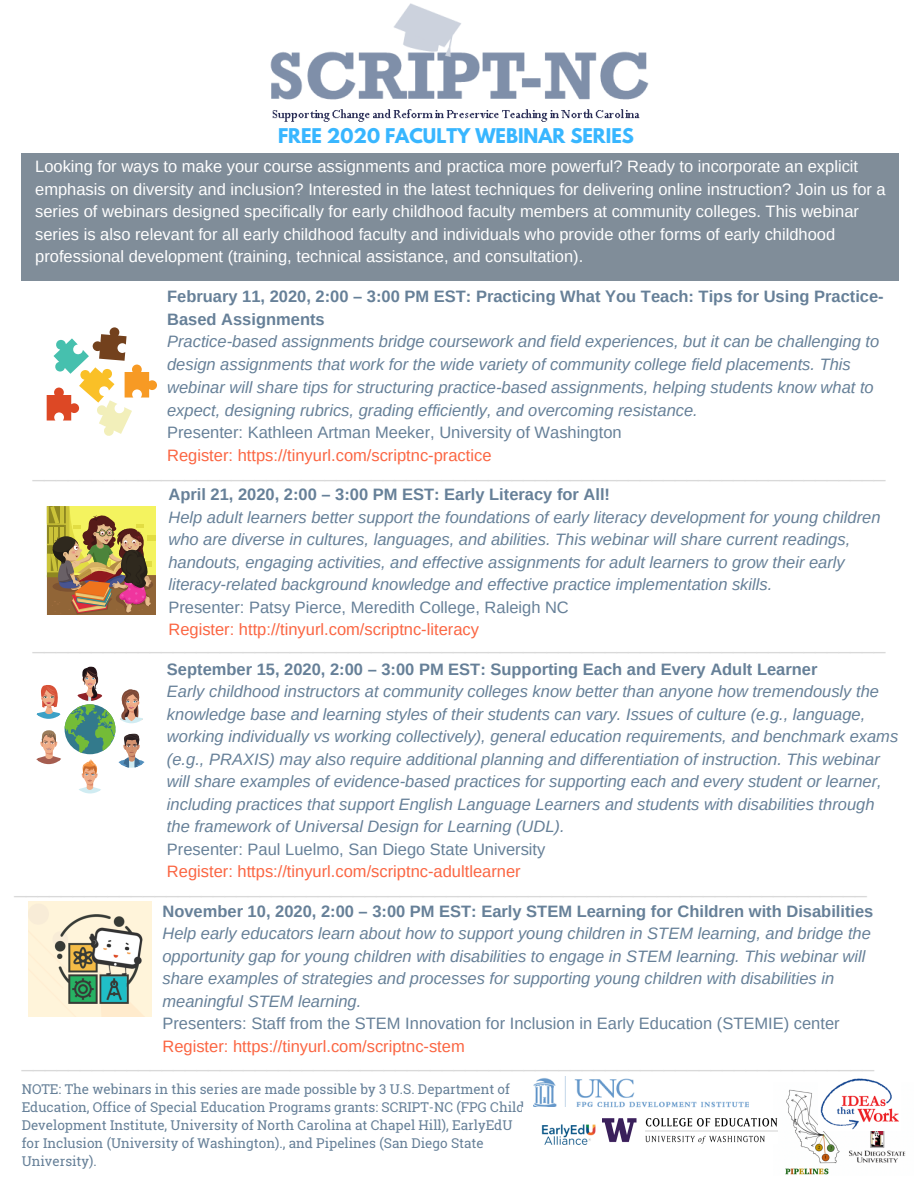
<style>
.page{position:relative;width:918px;height:1188px;background:#fff}
.page>*{position:absolute;margin:0;border:0;box-sizing:border-box;transform-origin:0 0}
.t1{font:21px "Arimo";color:#d9d9d9}
.t2{font:700 18px "League Spartan";color:#38b6ff}
.t3{font:italic 16.5px/22.5px "Arimo";color:#668098}
.t4{font:16.5px/22.5px "Arimo";color:#fff}
.t5{font:700 16.5px/22.6px "Arimo";color:#668098}
.t6{font:16.5px "Arimo";color:#668098}
.t7{font:16.5px "Arimo";color:#fb6542}
.t8{font:13.5px/18px "Roboto Slab";color:#668098}
</style>
<div class="page">
<div style="left:22px;top:154px;width:877px;height:127px;background:#808d99"></div>
<img style="left:228px;top:3px;width:462px;height:151px">
<img style="left:775px;top:1089px;width:131px;height:86px">
<img style="left:818px;top:1078px;width:82px;height:53px">
<img style="left:534px;top:1077px;width:215px;height:31px">
<svg style="left:47px;top:327px;width:110px;height:109px"></svg>
<div style="left:47px;top:506px;width:109px;height:75px;background:#f4f35f"></div>
<div style="left:47px;top:575px;width:109px;height:40px;background:#916537"></div>
<div style="left:148px;top:535px;width:8px;height:6px;background:#e2dd43"></div>
<div style="left:116px;top:578px;width:37px;height:13px;background:#7d5231;border-radius:50%"></div>
<img style="left:47px;top:506px;width:105px;height:108px">
<svg style="left:36px;top:666px;width:109px;height:127px"></svg>
<img style="left:541px;top:1124px;width:55px;height:21px">
<img style="left:602px;top:1119px;width:176px;height:24px">
<img style="left:28px;top:901px;width:124px;height:115px">
<p class="t2" style="left:278px;top:127px;width:357px">FREE 2020 FACULTY WEBINAR SERIES</p>
<p class="t4" style="left:35px;top:155px;width:852px">Looking for ways to make your course assignments and practica more powerful? Ready to incorporate an explicit emphasis on diversity and inclusion? Interested in the latest techniques for delivering online instruction? Join us for a series of webinars designed specifically for early childhood faculty members at community colleges. This webinar series is also relevant for all early childhood faculty and individuals who provide other forms of early childhood professional development (training, technical assistance, and consultation).</p>
<p class="t5" style="left:167px;top:285px;width:718px">February 11, 2020, 2:00 – 3:00 PM EST: Practicing What You Teach: Tips for Using Practice-<br>Based Assignments</p>
<p class="t3" style="left:167px;top:330px;width:714px">Practice-based assignments bridge coursework and field experiences, but it can be challenging to design assignments that work for the wide variety of community college field placements. This webinar will share tips for structuring practice-based assignments, helping students know what to expect, designing rubrics, grading efficiently, and overcoming resistance.</p>
<p class="t6" style="left:167px;top:423px;width:456px">Presenter: Kathleen Artman Meeker, University of Washington</p>
<p class="t7" style="left:167px;top:446px;width:326px">Register: https://tinyurl.com/scriptnc-practice</p>
<p class="t1" style="left:33px;top:458px;width:854px">_________________________________________________________________________</p>
<p class="t5" style="left:168px;top:483px;width:443px">April 21, 2020, 2:00 – 3:00 PM EST: Early Literacy for All!</p>
<p class="t3" style="left:168px;top:506px;width:714px">Help adult learners better support the foundations of early literacy development for young children who are diverse in cultures, languages, and abilities. This webinar will share current readings, handouts, engaging activities, and effective assignments for adult learners to grow their early literacy-related background knowledge and effective practice implementation skills.</p>
<p class="t6" style="left:168px;top:598px;width:402px">Presenter: Patsy Pierce, Meredith College, Raleigh NC</p>
<p class="t7" style="left:168px;top:620px;width:312px">Register: http://tinyurl.com/scriptnc-literacy</p>
<p class="t1" style="left:33px;top:630px;width:854px">_________________________________________________________________________</p>
<p class="t5" style="left:167px;top:658px;width:652px">September 15, 2020, 2:00 – 3:00 PM EST: Supporting Each and Every Adult Learner</p>
<p class="t3" style="left:167px;top:680px;width:733px">Early childhood instructors at community colleges know better than anyone how tremendously the knowledge base and learning styles of their students can vary. Issues of culture (e.g., language, working individually vs working collectively), general education requirements, and benchmark exams (e.g., PRAXIS) may also require additional planning and differentiation of instruction. This webinar will share examples of evidence-based practices for supporting each and every student or learner, including practices that support English Language Learners and students with disabilities through the framework of Universal Design for Learning (UDL).</p>
<p class="t6" style="left:167px;top:840px;width:380px">Presenter: Paul Luelmo, San Diego State University</p>
<p class="t7" style="left:167px;top:862px;width:355px">Register: https://tinyurl.com/scriptnc-adultlearner</p>
<p class="t1" style="left:15px;top:874px;width:854px">_________________________________________________________________________</p>
<p class="t5" style="left:162px;top:900px;width:713px">November 10, 2020, 2:00 – 3:00 PM EST: Early STEM Learning for Children with Disabilities</p>
<p class="t3" style="left:162px;top:922px;width:710px">Help early educators learn about how to support young children in STEM learning, and bridge the opportunity gap for young children with disabilities to engage in STEM learning. This webinar will share examples of strategies and processes for supporting young children with disabilities in meaningful STEM learning.</p>
<p class="t6" style="left:162px;top:1014px;width:679px">Presenters: Staff from the STEM Innovation for Inclusion in Early Education (STEMIE) center</p>
<p class="t7" style="left:162px;top:1037px;width:304px">Register: https://tinyurl.com/scriptnc-stem</p>
<p class="t1" style="left:22px;top:1048px;width:854px">_________________________________________________________________________</p>
<p class="t8" style="left:22px;top:1080px;width:504px">NOTE: The webinars in this series are made possible by 3 U.S. Department of Education, Office of Special Education Programs grants: SCRIPT-NC (FPG Child Development Institute, University of North Carolina at Chapel Hill), EarlyEdU for Inclusion (University of Washington)., and Pipelines (San Diego State University).</p>
</div>
